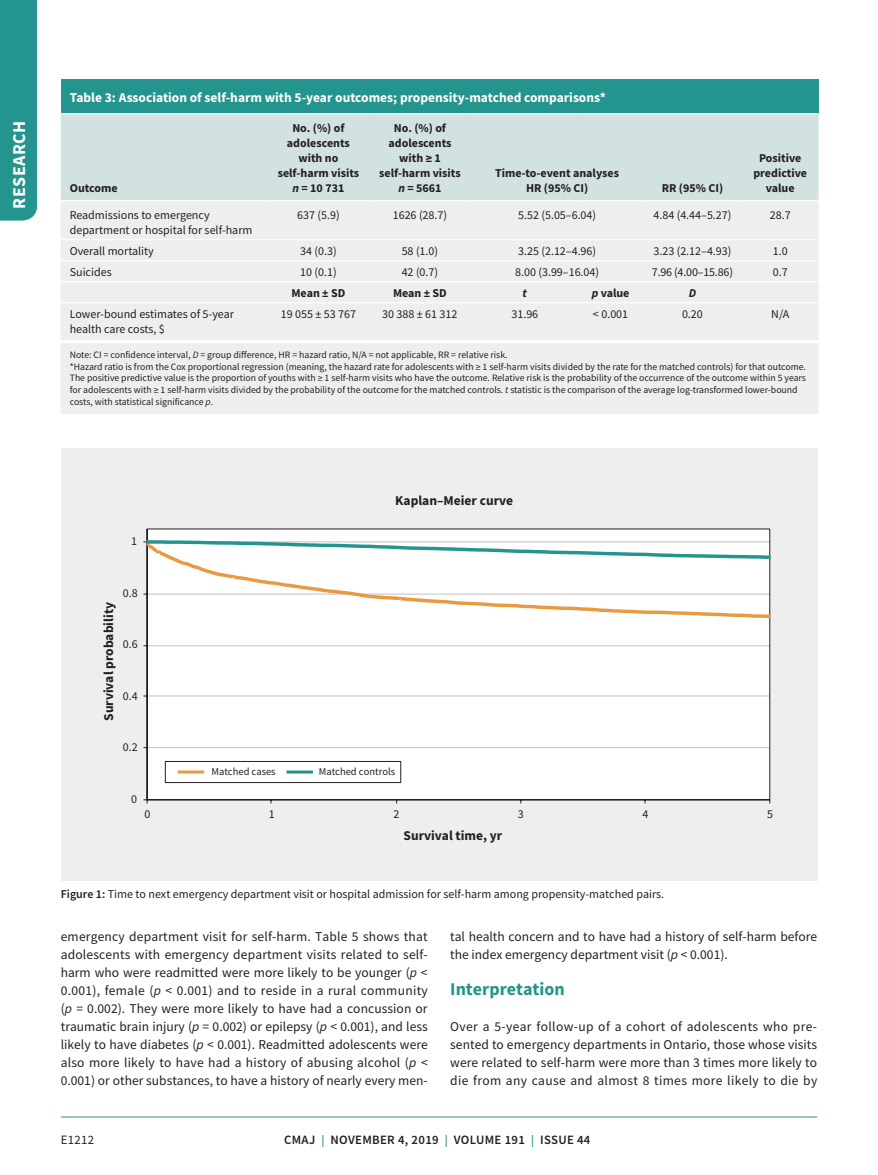
<style>
.page{position:relative;width:878px;height:1175px;background:#fff}
.page>*{position:absolute;margin:0;border:0;box-sizing:border-box;transform-origin:0 0}
.t1{font:700 18px "Source Sans Pro";color:#24948e}
.t2{font:700 18px "Source Sans Pro";letter-spacing:.025em;color:#fff}
.t3{font:13.5px/18px "Source Sans Pro";color:#231f20;text-align:justify}
.t4{font:700 13.5px "Source Sans Pro";color:#fff}
.t5{font:700 13.5px "Source Sans Pro";color:#231f20}
.t6{font:600 12.75px "Source Sans Pro";letter-spacing:.025em;color:#231f20}
.t7{font:12.75px "Source Sans Pro";letter-spacing:.025em;color:#231f20}
.t8{font:12px/15px "Source Sans Pro";color:#231f20}
.t9{font:700 12px/15px "Source Sans Pro";color:#231f20;text-align:center}
.t10{font:italic 700 12px "Source Sans Pro";color:#231f20}
.t11{font:10.5px "Source Sans Pro";color:#231f20}
.t12{font:9.75px/11.7px "Source Sans Pro";color:#231f20}
.s1{font-style:italic}
.s2{font-weight:600}
.s3{font-size:12px;color:#24948e}
</style>
<div class="page">
<div style="left:0;top:0;width:37px;height:220px;background:#24948e"></div>
<hr style="left:61px;top:1116px;width:756px;height:1px;background:#24948e">
<div style="left:61px;top:448px;width:756px;height:433px;background:#eeeeef"></div>
<svg style="left:143px;top:528px;width:627px;height:276px"></svg>
<svg style="left:147px;top:559px;width:623px;height:59px"></svg>
<svg style="left:147px;top:540px;width:623px;height:19px"></svg>
<div style="left:165px;top:761px;width:236px;height:22px;background:#fff;border:1px solid #231f20"></div>
<hr style="left:178px;top:770px;width:26px;height:3px;background:#e99a41">
<hr style="left:286px;top:770px;width:27px;height:3px;background:#24948e">
<div style="left:61px;top:80px;width:757px;height:34px;background:#24948e"></div>
<div style="left:61px;top:114px;width:757px;height:86px;background:#d2e2e1"></div>
<div style="left:61px;top:201px;width:757px;height:213px;background:#eeeeef"></div>
<hr style="left:61px;top:260px;width:207px;height:1px;background:#fff">
<hr style="left:268px;top:260px;width:100px;height:1px;background:#fff">
<hr style="left:368px;top:260px;width:103px;height:1px;background:#fff">
<hr style="left:643px;top:260px;width:99px;height:1px;background:#fff">
<hr style="left:742px;top:260px;width:76px;height:1px;background:#fff">
<hr style="left:61px;top:281px;width:207px;height:1px;background:#fff">
<hr style="left:268px;top:281px;width:100px;height:1px;background:#fff">
<hr style="left:368px;top:281px;width:103px;height:1px;background:#fff">
<hr style="left:643px;top:281px;width:99px;height:1px;background:#fff">
<hr style="left:742px;top:281px;width:76px;height:1px;background:#fff">
<hr style="left:471px;top:113px;width:107px;height:1px;background:#fff">
<hr style="left:578px;top:113px;width:65px;height:1px;background:#fff">
<hr style="left:471px;top:239px;width:107px;height:1px;background:#fff">
<hr style="left:578px;top:239px;width:65px;height:1px;background:#fff">
<hr style="left:471px;top:260px;width:107px;height:1px;background:#fff">
<hr style="left:578px;top:260px;width:65px;height:1px;background:#fff">
<hr style="left:471px;top:281px;width:107px;height:1px;background:#fff">
<hr style="left:578px;top:281px;width:65px;height:1px;background:#fff">
<hr style="left:61px;top:113px;width:207px;height:1px;background:#fff">
<hr style="left:268px;top:113px;width:100px;height:1px;background:#fff">
<hr style="left:368px;top:113px;width:103px;height:1px;background:#fff">
<hr style="left:643px;top:113px;width:99px;height:1px;background:#fff">
<hr style="left:742px;top:113px;width:76px;height:1px;background:#fff">
<hr style="left:61px;top:239px;width:207px;height:1px;background:#fff">
<hr style="left:268px;top:239px;width:100px;height:1px;background:#fff">
<hr style="left:368px;top:239px;width:103px;height:1px;background:#fff">
<hr style="left:643px;top:239px;width:99px;height:1px;background:#fff">
<hr style="left:742px;top:239px;width:76px;height:1px;background:#fff">
<hr style="left:61px;top:302px;width:207px;height:1px;background:#fff">
<hr style="left:268px;top:302px;width:100px;height:1px;background:#fff">
<hr style="left:368px;top:302px;width:103px;height:1px;background:#fff">
<hr style="left:471px;top:302px;width:107px;height:1px;background:#fff">
<hr style="left:578px;top:302px;width:65px;height:1px;background:#fff">
<hr style="left:643px;top:302px;width:99px;height:1px;background:#fff">
<hr style="left:742px;top:302px;width:76px;height:1px;background:#fff">
<hr style="left:61px;top:340px;width:207px;height:3px;background:#fff">
<hr style="left:268px;top:340px;width:100px;height:3px;background:#fff">
<hr style="left:368px;top:340px;width:103px;height:3px;background:#fff">
<hr style="left:471px;top:340px;width:107px;height:3px;background:#fff">
<hr style="left:578px;top:340px;width:65px;height:3px;background:#fff">
<hr style="left:643px;top:340px;width:99px;height:3px;background:#fff">
<hr style="left:742px;top:340px;width:76px;height:3px;background:#fff">
<h1 class="t2" style="left:7px;top:208px;width:89px;rotate:-90deg">RESEARCH</h1>
<p class="t4" style="left:70px;top:88px;width:537px">Table 3: Association of self-harm with 5-year outcomes; propensity-matched comparisons*</p>
<p class="t9" style="left:70px;top:180px;width:49px">Outcome</p>
<p class="t9" style="left:278px;top:120px;width:83px">No. (%) of adolescents with no self-harm visits <span class="s1">n</span> = 10 731</p>
<p class="t9" style="left:379px;top:120px;width:83px">No. (%) of adolescents with ≥ 1 self-harm visits <span class="s1">n</span> = 5661</p>
<p class="t9" style="left:495px;top:165px;width:125px">Time-to-event analyses<br>HR (95% CI)</p>
<p class="t9" style="left:661px;top:180px;width:63px">RR (95% CI)</p>
<p class="t9" style="left:753px;top:150px;width:55px">Positive predictive value</p>
<p class="t8" style="left:70px;top:207px;width:184px">Readmissions to emergency department or hospital for self-harm</p>
<p class="t8" style="left:297px;top:207px;width:44px">637 (5.9)</p>
<p class="t8" style="left:393px;top:207px;width:56px">1626 (28.7)</p>
<p class="t8" style="left:518px;top:207px;width:80px">5.52 (5.05–6.04)</p>
<p class="t8" style="left:653px;top:207px;width:80px">4.84 (4.44–5.27)</p>
<p class="t8" style="left:769px;top:207px;width:22px">28.7</p>
<p class="t8" style="left:70px;top:243px;width:86px">Overall mortality</p>
<p class="t8" style="left:300px;top:243px;width:38px">34 (0.3)</p>
<p class="t8" style="left:401px;top:243px;width:38px">58 (1.0)</p>
<p class="t8" style="left:518px;top:243px;width:80px">3.25 (2.12–4.96)</p>
<p class="t8" style="left:653px;top:243px;width:80px">3.23 (2.12–4.93)</p>
<p class="t8" style="left:772px;top:243px;width:16px">1.0</p>
<p class="t8" style="left:70px;top:264px;width:43px">Suicides</p>
<p class="t8" style="left:300px;top:264px;width:38px">10 (0.1)</p>
<p class="t8" style="left:401px;top:264px;width:38px">42 (0.7)</p>
<p class="t8" style="left:515px;top:264px;width:86px">8.00 (3.99–16.04)</p>
<p class="t8" style="left:652px;top:264px;width:83px">7.96 (4.00–15.86)</p>
<p class="t8" style="left:772px;top:264px;width:16px">0.7</p>
<p class="t9" style="left:291px;top:285px;width:55px">Mean ± SD</p>
<p class="t9" style="left:393px;top:285px;width:55px">Mean ± SD</p>
<p class="t10" style="left:522px;top:285px;width:6px">t</p>
<p class="t9" style="left:591px;top:285px;width:39px"><span class="s1">p</span> value</p>
<p class="t10" style="left:688px;top:285px;width:9px">D</p>
<p class="t8" style="left:70px;top:306px;width:166px">Lower-bound estimates of 5-year health care costs, $</p>
<p class="t8" style="left:281px;top:306px;width:77px">19 055 ± 53 767</p>
<p class="t8" style="left:382px;top:306px;width:77px">30 388 ± 61 312</p>
<p class="t8" style="left:511px;top:306px;width:28px">31.96</p>
<p class="t8" style="left:593px;top:306px;width:37px">&lt; 0.001</p>
<p class="t8" style="left:682px;top:306px;width:22px">0.20</p>
<p class="t8" style="left:771px;top:306px;width:20px">N/A</p>
<p class="t12" style="left:70px;top:349px;width:737px">Note: CI = confidence interval, <span class="s1">D</span> = group difference, HR = hazard ratio, N/A = not applicable, RR = relative risk.<br>*Hazard ratio is from the Cox proportional regression (meaning, the hazard rate for adolescents with ≥ 1 self-harm visits divided by the rate for the matched controls) for that outcome.<br>The positive predictive value is the proportion of youths with ≥ 1 self-harm visits who have the outcome. Relative risk is the probability of the occurrence of the outcome within 5 years for adolescents with ≥ 1 self-harm visits divided by the probability of the outcome for the matched controls. <span class="s1">t</span> statistic is the comparison of the average log-transformed lower-bound costs, with statistical significance <span class="s1">p</span>.</p>
<p class="t8" style="left:131px;top:533px;width:7px">1</p>
<p class="t8" style="left:123px;top:585px;width:16px">0.8</p>
<p class="t5" style="left:100px;top:721px;width:120px;rotate:-90deg">Survival probability</p>
<p class="t8" style="left:123px;top:636px;width:16px">0.6</p>
<p class="t8" style="left:123px;top:688px;width:16px">0.4</p>
<p class="t8" style="left:123px;top:740px;width:16px">0.2</p>
<p class="t8" style="left:131px;top:791px;width:7px">0</p>
<p class="t5" style="left:395px;top:491px;width:119px">Kaplan–Meier curve</p>
<p class="t11" style="left:211px;top:764px;width:66px">Matched cases</p>
<p class="t11" style="left:319px;top:764px;width:78px">Matched controls</p>
<p class="t8" style="left:144px;top:806px;width:7px">0</p>
<p class="t8" style="left:269px;top:806px;width:7px">1</p>
<p class="t8" style="left:393px;top:806px;width:7px">2</p>
<p class="t8" style="left:518px;top:806px;width:7px">3</p>
<p class="t8" style="left:642px;top:806px;width:7px">4</p>
<p class="t8" style="left:767px;top:806px;width:7px">5</p>
<p class="t5" style="left:403px;top:826px;width:100px">Survival time, yr</p>
<p class="t8" style="left:61px;top:886px;width:605px"><span class="s2">Figure 1:</span> Time to next emergency department visit or hospital admission for self-harm among propensity-matched pairs.</p>
<p class="t3" style="left:61px;top:927px;width:368px">emergency department visit for self-harm. Table 5 shows that adolescents with emergency department visits related to self&shy;harm who were readmitted were more likely to be younger (<span class="s1">p</span> &lt; 0.001), female (<span class="s1">p</span> &lt; 0.001) and to reside in a rural community (<span class="s1">p</span> = 0.002). They were more likely to have had a concussion or traumatic brain injury (<span class="s1">p</span> = 0.002) or epilepsy (<span class="s1">p</span> &lt; 0.001), and less likely to have diabetes (<span class="s1">p</span> &lt; 0.001). Readmitted adolescents were also more likely to have had a history of abusing alcohol (<span class="s1">p</span> &lt; 0.001) or other substances, to have a history of nearly every men-</p>
<p class="t3" style="left:450px;top:927px;width:368px">tal health concern and to have had a history of self-harm before the index emergency department visit (<span class="s1">p</span> &lt; 0.001).</p>
<h1 class="t1" style="left:450px;top:976px;width:116px">Interpretation</h1>
<p class="t3" style="left:450px;top:1017px;width:368px">Over a 5-year follow-up of a cohort of adolescents who pre&shy;sented to emergency departments in Ontario, those whose visits were related to self-harm were more than 3 times more likely to die from any cause and almost 8 times more likely to die by</p>
<p class="t7" style="left:61px;top:1132px;width:35px">E1212</p>
<p class="t6" style="left:284px;top:1131px;width:308px">CMAJ <span class="s3">|</span> NOVEMBER 4, 2019 <span class="s3">|</span> VOLUME 191 <span class="s3">|</span> ISSUE 44</p>
</div>
